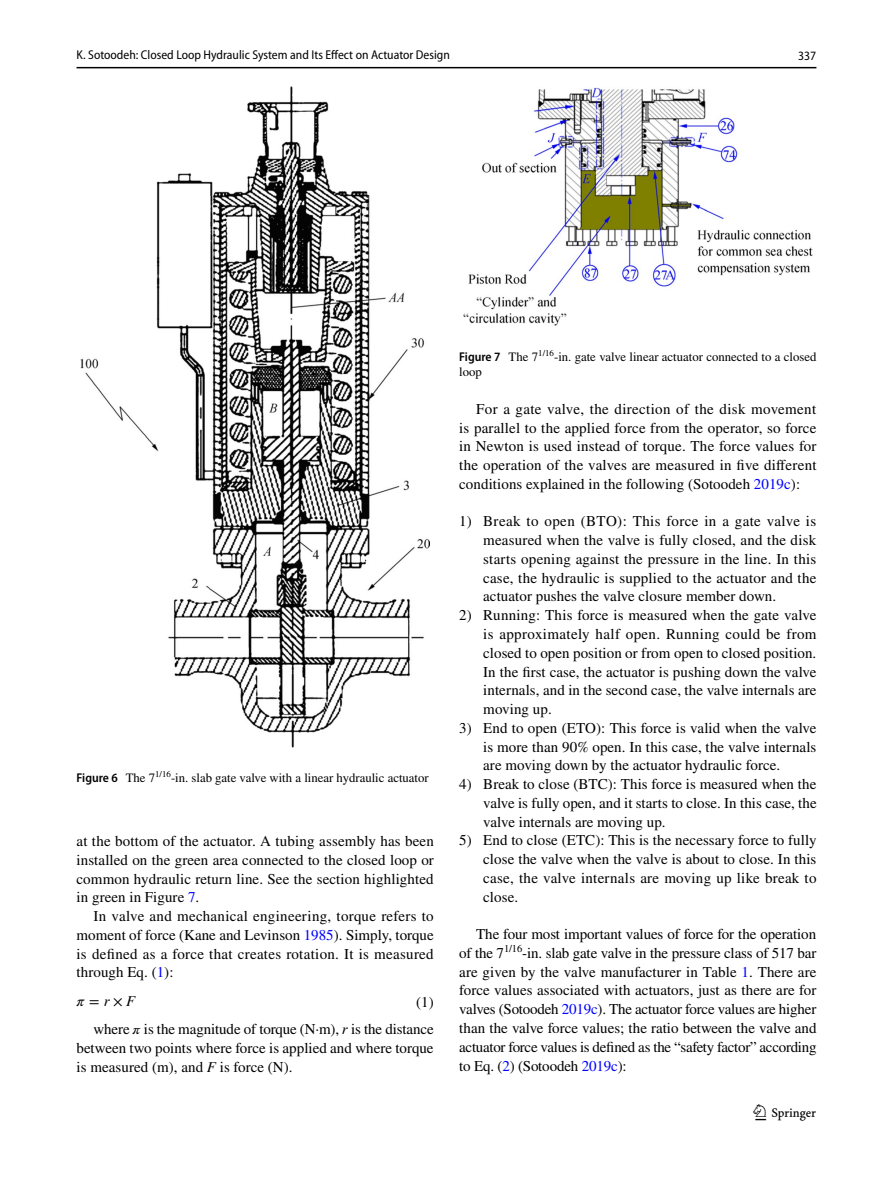
<style>
.page{position:relative;width:893px;height:1187px;background:#fff}
.page>*{position:absolute;margin:0;border:0;box-sizing:border-box;transform-origin:0 0}
.t1{font:22.5px "Springnew Regular 3";color:#000}
.t2{font:15px/18.8px "STIX";letter-spacing:.005em;color:#000;text-align:justify}
.t3{font:15px "STIX Math";color:#000}
.t4{font:12.75px/15px "STIX";color:#000}
.t5{font:12.75px "Myriad Pro Semi Cn 3";color:#000}
.t6{font:semi-condensed 12.75px "Myriad Pro";color:#000}
.s1{font-family:"Myriad Pro";font-weight:600;font-stretch:semi-condensed}
.s2{color:#00f}
.s3{font-family:"STIX Math Italic 2"}
.s4{font-family:"STIX General Italic 2"}
.s5{font-family:"STIX Math";font-style:italic}
.s6{font-family:"STIX General";font-style:italic}
.s7{font-style:italic}
</style>
<div class="page">
<hr style="left:77px;top:67px;width:739px;height:1px;background:#000">
<img style="left:81px;top:87px;width:348px;height:660px">
<img style="left:463px;top:87px;width:349px;height:239px">
<p class="t5" style="left:77px;top:48px;width:375px">K. Sotoodeh: Closed Loop Hydraulic System and Its Effect on Actuator Design</p>
<p class="t6" style="left:798px;top:49px;width:20px">337</p>
<p class="t4" style="left:77px;top:771px;width:354px"><span class="s1">Figure 6</span> The 7<sup>1/16</sup>-in. slab gate valve with a linear hydraulic actuator</p>
<p class="t2" style="left:77px;top:832px;width:359px">at the bottom of the actuator. A tubing assembly has been installed on the green area connected to the closed loop or common hydraulic return line. See the section highlighted in green in Figure <span class="s2">7</span>.</p>
<p class="t2" style="left:77px;top:907px;width:359px;text-indent:17px">In valve and mechanical engineering, torque refers to moment of force (Kane and Levinson <span class="s2">1985</span>). Simply, torque is defined as a force that creates rotation. It is measured through Eq. (<span class="s2">1</span>):</p>
<p class="t3" style="left:76px;top:995px;width:61px"><span class="s3">𝜋</span>=<span class="s4">r</span>×<span class="s4">F</span></p>
<p class="t2" style="left:416px;top:993px;width:19px">(1)</p>
<p class="t2" style="left:77px;top:1020px;width:359px;text-indent:17px">where <span class="s5">𝜋</span> is the magnitude of torque (N·m), <span class="s6">r</span> is the distance between two points where force is applied and where torque is measured (m), and <span class="s7">F</span> is force (N).</p>
<p class="t4" style="left:459px;top:350px;width:359px"><span class="s1">Figure 7</span> The 7<sup>1/16</sup>-in. gate valve linear actuator connected to a closed loop</p>
<p class="t2" style="left:459px;top:400px;width:359px;text-indent:17px">For a gate valve, the direction of the disk movement is parallel to the applied force from the operator, so force in Newton is used instead of torque. The force values for the operation of the valves are measured in five different conditions explained in the following (Sotoodeh <span class="s2">2019c</span>):</p>
<p class="t2" style="left:483px;top:513px;width:335px;text-indent:-24px">1) Break to open (BTO): This force in a gate valve is measured when the valve is fully closed, and the disk starts opening against the pressure in the line. In this case, the hydraulic is supplied to the actuator and the actuator pushes the valve closure member down.</p>
<p class="t2" style="left:483px;top:606px;width:335px;text-indent:-24px">2) Running: This force is measured when the gate valve is approximately half open. Running could be from closed to open position or from open to closed position.<br>In the first case, the actuator is pushing down the valve internals, and in the second case, the valve internals are moving up.</p>
<p class="t2" style="left:483px;top:719px;width:335px;text-indent:-24px">3) End to open (ETO): This force is valid when the valve is more than 90% open. In this case, the valve internals are moving down by the actuator hydraulic force.</p>
<p class="t2" style="left:483px;top:775px;width:335px;text-indent:-24px">4) Break to close (BTC): This force is measured when the valve is fully open, and it starts to close. In this case, the valve internals are moving up.</p>
<p class="t2" style="left:483px;top:831px;width:335px;text-indent:-24px">5) End to close (ETC): This is the necessary force to fully close the valve when the valve is about to close. In this case, the valve internals are moving up like break to close.</p>
<p class="t2" style="left:459px;top:925px;width:359px;text-indent:17px">The four most important values of force for the operation of the 7<sup>1/16</sup>-in. slab gate valve in the pressure class of 517 bar are given by the valve manufacturer in Table <span class="s2">1</span>. There are force values associated with actuators, just as there are for valves (Sotoodeh <span class="s2">2019c</span>). The actuator force values are higher than the valve force values; the ratio between the valve and actuator force values is defined as the “safety factor” according to Eq. (<span class="s2">2</span>) (Sotoodeh <span class="s2">2019c</span>):</p>
<h1 class="t1" style="left:755px;top:1104px;width:62px">1 3</h1>
</div>
